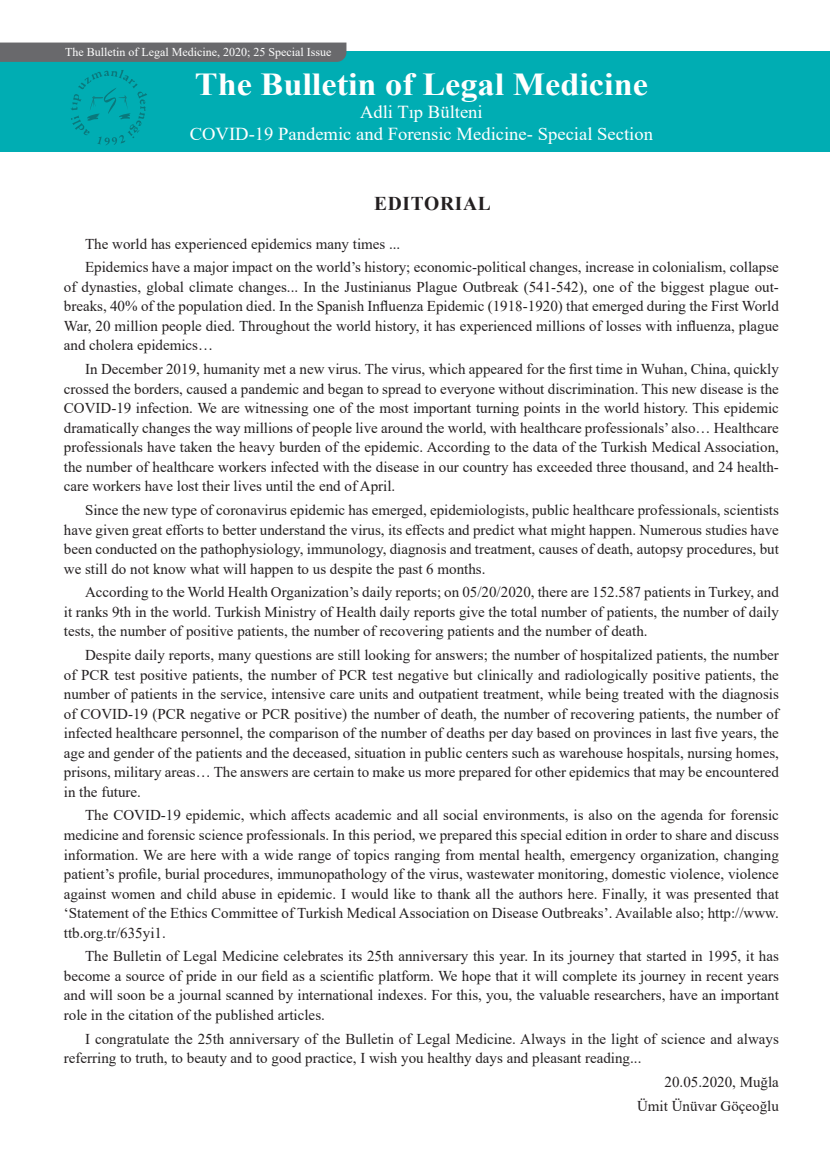
<style>
.page{position:relative;width:830px;height:1170px;background:#fff}
.page>*{position:absolute;margin:0;border:0;box-sizing:border-box;transform-origin:0 0}
.t1{font:700 31.95px "Times New Roman";color:#fff;scale:1.07 1}
.t2{font:700 19.5px "Times New Roman";letter-spacing:.035em;color:#231f20}
.t3{font:18.15px "Times New Roman";color:#fff}
.t4{font:15px/19.5px "Times New Roman";color:#231f20;text-align:justify}
.t5{font:12px "Times New Roman";color:#fff}
</style>
<div class="page">
<div style="left:0;top:52px;width:829px;height:100px;background:#00adb3"></div>
<svg style="left:71px;top:70px;width:76px;height:75px"></svg>
<div style="left:0;top:43px;width:346px;height:19px;background:#69696c"></div>
<p class="t5" style="left:65px;top:44px;width:268px">The Bulletin of Legal Medicine, 2020; 25 Special Issue</p>
<h1 class="t1" style="left:195px;top:61px;width:425px">The Bulletin of Legal Medicine</h1>
<p class="t3" style="left:360px;top:99px;width:124px">Adli Tıp Bülteni</p>
<p class="t3" style="left:190px;top:121px;width:464px">COVID-19 Pandemic and Forensic Medicine- Special Section</p>
<h2 class="t2" style="left:374px;top:190px;width:118px">EDITORIAL</h2>
<p class="t4" style="left:85px;top:231px;width:695px;line-height:23.7px">The world has experienced epidemics many times ...<br>Epidemics have a major impact on the world’s history; economic-political changes, increase in colonialism, collapse</p>
<p class="t4" style="left:64px;top:277px;width:716px">of dynasties, global climate changes... In the Justinianus Plague Outbreak (541-542), one of the biggest plague out&shy;breaks, 40% of the population died. In the Spanish Influenza Epidemic (1918-1920) that emerged during the First World War, 20 million people died. Throughout the world history, it has experienced millions of losses with influenza, plague and cholera epidemics…</p>
<p class="t4" style="left:64px;top:359px;width:716px;text-indent:21px">In December 2019, humanity met a new virus. The virus, which appeared for the first time in Wuhan, China, quickly crossed the borders, caused a pandemic and began to spread to everyone without discrimination. This new disease is the COVID-19 infection. We are witnessing one of the most important turning points in the world history. This epidemic dramatically changes the way millions of people live around the world, with healthcare professionals’ also… Healthcare professionals have taken the heavy burden of the epidemic. According to the data of the Turkish Medical Association, the number of healthcare workers infected with the disease in our country has exceeded three thousand, and 24 health&shy;care workers have lost their lives until the end of April.</p>
<p class="t4" style="left:64px;top:499px;width:716px;text-indent:21px">Since the new type of coronavirus epidemic has emerged, epidemiologists, public healthcare professionals, scientists have given great efforts to better understand the virus, its effects and predict what might happen. Numerous studies have been conducted on the pathophysiology, immunology, diagnosis and treatment, causes of death, autopsy procedures, but we still do not know what will happen to us despite the past 6 months.</p>
<p class="t4" style="left:64px;top:582px;width:716px;text-indent:21px">According to the World Health Organization’s daily reports; on 05/20/2020, there are 152.587 patients in Turkey, and it ranks 9th in the world. Turkish Ministry of Health daily reports give the total number of patients, the number of daily tests, the number of positive patients, the number of recovering patients and the number of death.</p>
<p class="t4" style="left:64px;top:644px;width:716px;text-indent:21px">Despite daily reports, many questions are still looking for answers; the number of hospitalized patients, the number of PCR test positive patients, the number of PCR test negative but clinically and radiologically positive patients, the number of patients in the service, intensive care units and outpatient treatment, while being treated with the diagnosis of COVID-19 (PCR negative or PCR positive) the number of death, the number of recovering patients, the number of infected healthcare personnel, the comparison of the number of deaths per day based on provinces in last five years, the age and gender of the patients and the deceased, situation in public centers such as warehouse hospitals, nursing homes, prisons, military areas… The answers are certain to make us more prepared for other epidemics that may be encountered in the future.</p>
<p class="t4" style="left:64px;top:805px;width:716px;text-indent:21px">The COVID-19 epidemic, which affects academic and all social environments, is also on the agenda for forensic medicine and forensic science professionals. In this period, we prepared this special edition in order to share and discuss information. We are here with a wide range of topics ranging from mental health, emergency organization, changing patient’s profile, burial procedures, immunopathology of the virus, wastewater monitoring, domestic violence, violence against women and child abuse in epidemic. I would like to thank all the authors here. Finally, it was presented that ‘Statement of the Ethics Committee of Turkish Medical Association on Disease Outbreaks’. Available also; http://www. ttb.org.tr/635yi1.</p>
<p class="t4" style="left:64px;top:945px;width:716px;text-indent:21px">The Bulletin of Legal Medicine celebrates its 25th anniversary this year. In its journey that started in 1995, it has become a source of pride in our field as a scientific platform. We hope that it will complete its journey in recent years and will soon be a journal scanned by international indexes. For this, you, the valuable researchers, have an important role in the citation of the published articles.</p>
<p class="t4" style="left:64px;top:1028px;width:716px;text-indent:21px">I congratulate the 25th anniversary of the Bulletin of Legal Medicine. Always in the light of science and always referring to truth, to beauty and to good practice, I wish you healthy days and pleasant reading...</p>
<p class="t4" style="left:636px;top:1069px;width:143px;line-height:23.7px;text-align:right">20.05.2020, Muğla<br>Ümit Ünüvar Göçeoğlu</p>
</div>
